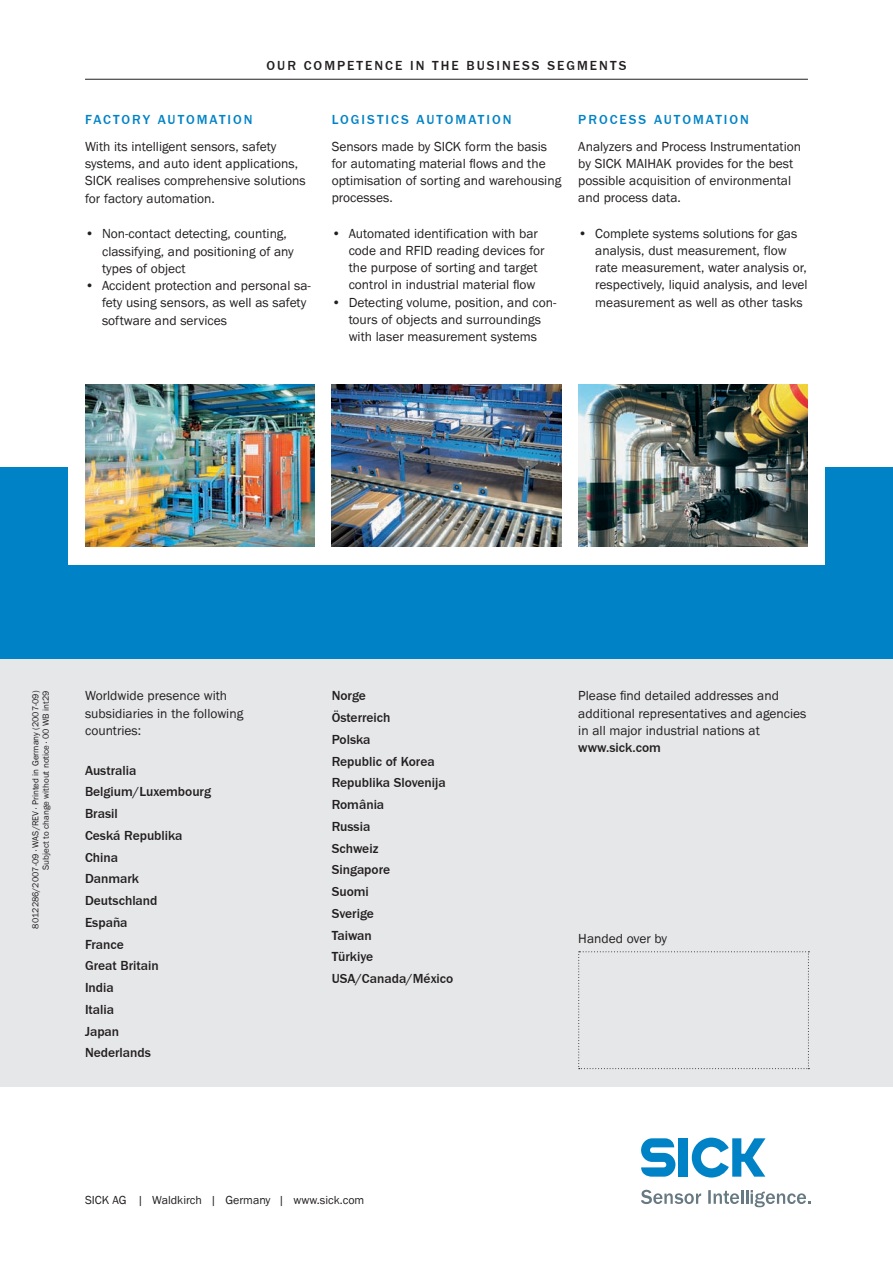
<style>
.page{position:relative;width:893px;height:1263px;background:#fff}
.page>*{position:absolute;margin:0;border:0;box-sizing:border-box;transform-origin:0 0}
.t1{font:13.5px/17.2px "SICK Franklin";color:#231f20}
.t2{font:500 13.5px/21.8px "SICK Franklin";color:#231f20}
.t3{font:500 13.5px "SICK Franklin";color:#0083c6}
.t4{font:12px "SICK Franklin";color:#231f20}
.t5{font:9px/10.5px "SICK Franklin";color:#231f20;text-align:right}
</style>
<div class="page">
<div style="left:0;top:659px;width:893px;height:428px;background:#e6e7e9"></div>
<div style="left:0;top:468px;width:893px;height:191px;background:#0083c6"></div>
<svg style="left:641px;top:1138px;width:34px;height:39px"></svg>
<div style="left:679px;top:1138px;width:9px;height:39px;background:#0083c6"></div>
<svg style="left:692px;top:1137px;width:73px;height:40px"></svg>
<svg style="left:641px;top:1190px;width:60px;height:14px"></svg>
<svg style="left:708px;top:1190px;width:103px;height:17px"></svg>
<div style="left:68px;top:385px;width:757px;height:180px;background:#fff"></div>
<img style="left:578px;top:385px;width:230px;height:162px">
<img style="left:332px;top:385px;width:229px;height:162px">
<img style="left:85px;top:385px;width:230px;height:162px">
<hr style="left:85px;top:79px;width:723px;height:1px;background:#231f20">
<svg style="left:578px;top:951px;width:231px;height:118px"></svg>
<p class="t2" style="left:267px;top:55px;width:58px">OUR Competence</p>
<p class="t2" style="left:410px;top:55px;width:67px">in the business</p>
<p class="t2" style="left:547px;top:55px;width:11px">segments</p>
<p class="t3" style="left:85px;top:111px;width:19px">Factor</p>
<p class="t3" style="left:143px;top:111px;width:26px">y automation</p>
<p class="t1" style="left:85px;top:138px;width:222px">With its intelligent sensors, safety systems, and auto ident applications, SICK realises comprehensive solutions for factory automation.</p>
<p class="t1" style="left:102px;top:225px;width:193px;text-indent:-17px">• Non-contact detecting, counting, classifying, and positioning of any types of object</p>
<p class="t1" style="left:102px;top:277px;width:210px;text-indent:-17px">• Accident protection and personal sa&shy;fety using sensors, as well as safety software and services</p>
<p class="t3" style="left:332px;top:112px;width:18px">Logistics</p>
<p class="t3" style="left:416px;top:112px;width:11px">automation</p>
<p class="t1" style="left:332px;top:138px;width:231px">Sensors made by SICK form the basis for automating material flows and the optimisation of sorting and warehousing processes.</p>
<p class="t1" style="left:349px;top:225px;width:197px;text-indent:-17px">• Automated identification with bar code and RFID reading devices for the purpose of sorting and target control in industrial material flow</p>
<p class="t1" style="left:332px;top:294px;width:226px;text-align:center">• Detecting volume, position, and con&shy;tours of objects and surroundings<br>with laser measurement systems</p>
<p class="t3" style="left:578px;top:112px;width:21px">Process</p>
<p class="t3" style="left:654px;top:112px;width:11px">automation</p>
<p class="t1" style="left:578px;top:138px;width:224px">Analyzers and Process Instrumentation by SICK MAIHAK provides for the best possible acquisition of environmental and process data.</p>
<p class="t1" style="left:595px;top:225px;width:214px;text-indent:-17px">• Complete systems solutions for gas analysis, dust measurement, flow rate measurement, water analysis or, respectively, liquid analysis, and level measurement as well as other tasks</p>
<p class="t5" style="left:30px;top:928px;width:239px;rotate:-90deg">8012286/2007-09 ∙ WAS/REV ∙ Printed in Germany (2007-09)<br>Subject to change without notice ∙ 00 WB int29</p>
<p class="t1" style="left:85px;top:687px;width:160px">Worldwide presence with subsidiaries in the following countries:</p>
<p class="t2" style="left:85px;top:759px;width:128px">Australia<br>Belgium/Luxembourg<br>Brasil<br>Ceská Republika<br>China<br>Danmark<br>Deutschland<br>España<br>France<br>Great Britain<br>India<br>Italia<br>Japan<br>Nederlands</p>
<p class="t2" style="left:332px;top:685px;width:123px">Norge<br>Österreich<br>Polska<br>Republic of Korea<br>Republika Slovenija<br>România<br>Russia<br>Schweiz<br>Singapore<br>Suomi<br>Sverige<br>Taiwan<br>Türkiye<br>USA/Canada/México</p>
<p class="t1" style="left:578px;top:687px;width:230px">Please find detailed addresses and additional representatives and agencies in all major industrial nations at</p>
<p class="t2" style="left:578px;top:737px;width:84px">www.sick.com</p>
<p class="t1" style="left:578px;top:930px;width:90px">Handed over by</p>
<p class="t4" style="left:85px;top:1192px;width:281px">SICK AG | Waldkirch | Germany | www.sick.com</p>
</div>
